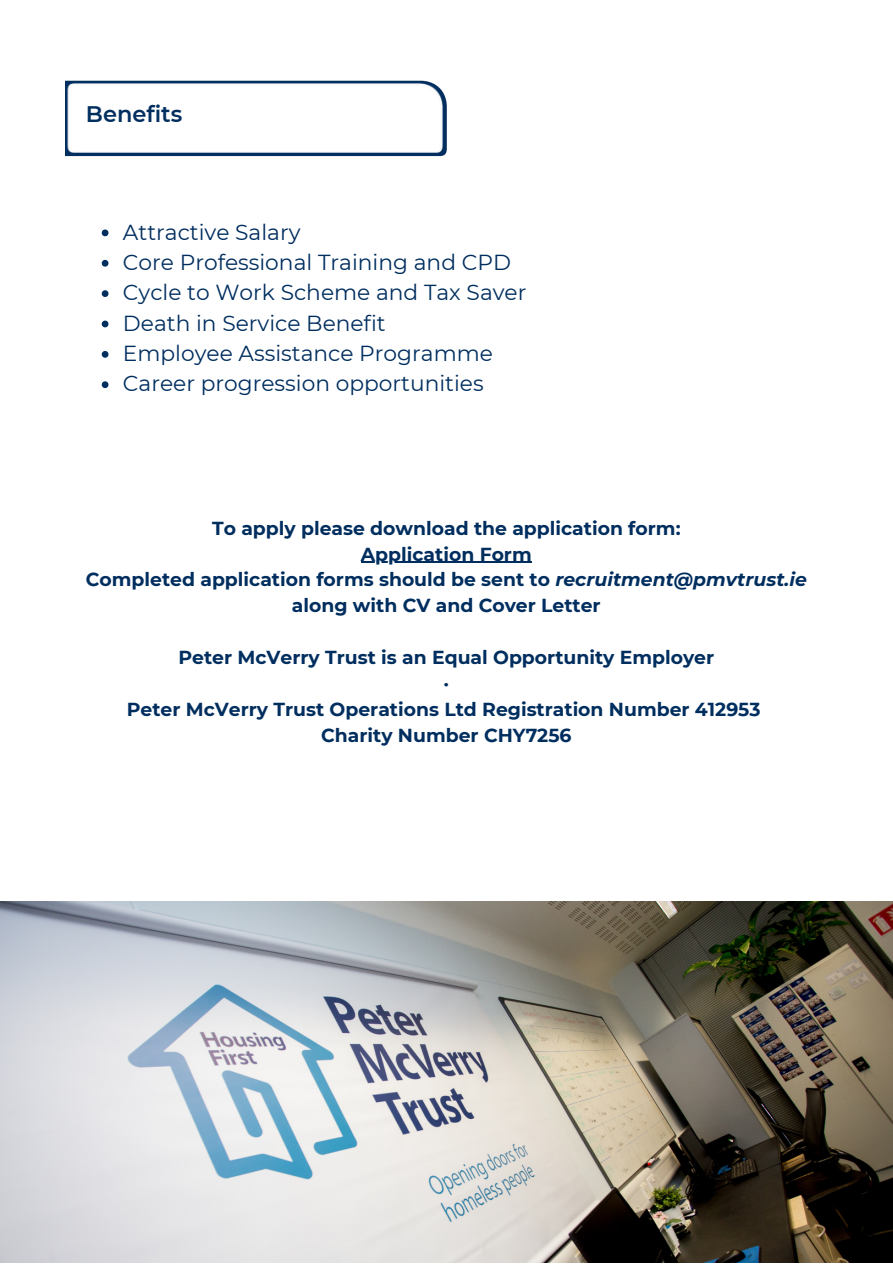
<style>
.page{position:relative;width:893px;height:1264px;background:#fff}
.page>*{position:absolute;margin:0;border:0;box-sizing:border-box;transform-origin:0 0}
.t1{font:600 22.5px "Montserrat";color:#002e5f}
.t2{font:21.75px "Montserrat";color:#002e5f}
.t3{font:700 18.75px/25.8px "Montserrat";color:#002e5f;text-align:center}
.s1{font-style:italic}
</style>
<div class="page">
<img style="left:0;top:901px;width:892px;height:361px">
<hr style="left:361px;top:561px;width:170px;height:2px;background:#002e5f">
<svg style="left:102px;top:229px;width:6px;height:7px"></svg>
<svg style="left:102px;top:260px;width:6px;height:7px"></svg>
<svg style="left:102px;top:290px;width:6px;height:7px"></svg>
<svg style="left:102px;top:320px;width:6px;height:7px"></svg>
<svg style="left:102px;top:351px;width:6px;height:7px"></svg>
<svg style="left:102px;top:381px;width:6px;height:7px"></svg>
<img style="left:66px;top:80px;width:381px;height:77px">
<p class="t1" style="left:86px;top:100px;width:98px">Benefits</p>
<p class="t2" style="left:123px;top:218px;width:179px">Attractive Salary</p>
<p class="t2" style="left:123px;top:249px;width:389px">Core Professional Training and CPD</p>
<p class="t2" style="left:123px;top:279px;width:405px">Cycle to Work Scheme and Tax Saver</p>
<p class="t2" style="left:123px;top:310px;width:264px">Death in Service Benefit</p>
<p class="t2" style="left:123px;top:340px;width:371px">Employee Assistance Programme</p>
<p class="t2" style="left:123px;top:370px;width:362px">Career progression opportunities</p>
<p class="t3" style="left:212px;top:515px;width:470px">To apply please download the application form:</p>
<p class="t3" style="left:361px;top:541px;width:172px">Application Form</p>
<p class="t3" style="left:86px;top:567px;width:722px">Completed application forms should be sent to <span class="s1">recruitment@pmvtrust.ie </span>along with CV and Cover Letter</p>
<p class="t3" style="left:178px;top:644px;width:537px">Peter McVerry Trust is an Equal Opportunity Employer</p>
<p class="t3" style="left:443px;top:670px;width:7px">·</p>
<p class="t3" style="left:127px;top:696px;width:635px">Peter McVerry Trust Operations Ltd Registration Number 412953</p>
<p class="t3" style="left:321px;top:722px;width:252px">Charity Number CHY7256</p>
</div>
